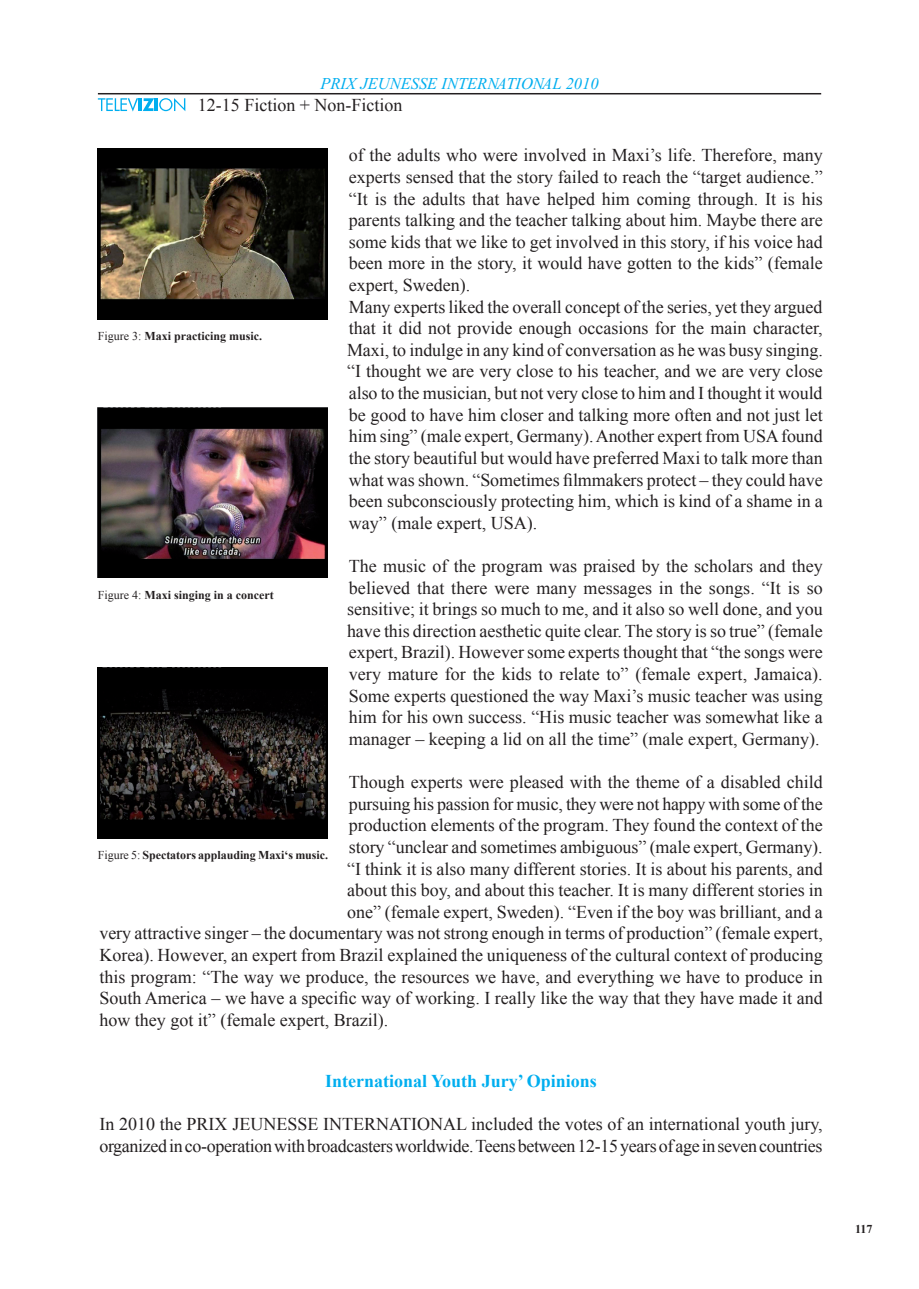
<style>
.page{position:relative;width:919px;height:1289px;background:#fff}
.page>*{position:absolute;margin:0;border:0;box-sizing:border-box;transform-origin:0 0}
.t1{font:18px/21.6px "Times New Roman";color:#231f20}
.t2{font:18px/21.6px "Times New Roman";letter-spacing:-.02em;color:#231f20}
.t3{font:700 18px "Times New Roman";color:#00aeef}
.t4{font:italic 16.5px "Times New Roman CE";color:#00aeef}
.t5{font:700 12px "Times New Roman";color:#231f20}
.s1{font-weight:400}
</style>
<div class="page">
<hr style="left:98px;top:93px;width:723px;height:1px;background:#231f20">
<svg style="left:98px;top:98px;width:87px;height:14px"></svg>
<img style="left:98px;top:407px;width:229px;height:170px">
<img style="left:98px;top:149px;width:229px;height:170px">
<img style="left:98px;top:668px;width:229px;height:170px">
<p class="t4" style="left:320px;top:74px;width:280px">PRIX JEUNESSE INTERNATIONAL 2010</p>
<p class="t1" style="left:198px;top:94px;width:206px">12-15 Fiction + Non-Fiction</p>
<p class="t1" style="left:347px;top:144px;width:477px">of the adults who were involved in Maxi’s life. Therefore, many experts sensed that the story failed to reach the “target audience.” “It is the adults that have helped him coming through. It is his parents talking and the teacher talking about him. Maybe there are some kids that we like to get involved in this story, if his voice had been more in the story, it would have gotten to the kids” (female expert, Sweden).<br>Many experts liked the overall concept of the series, yet they argued that it did not provide enough occasions for the main character, Maxi, to indulge in any kind of conversation as he was busy singing. “I thought we are very close to his teacher, and we are very close also to the musician, but not very close to him and I thought it would be good to have him closer and talking more often and not just let him sing” (male expert, Germany). Another expert from USA found the story beautiful but would have preferred Maxi to talk more than what was shown. “Sometimes filmmakers protect – they could have been subconsciously protecting him, which is kind of a shame in a way” (male expert, USA).</p>
<p class="t1" style="left:347px;top:555px;width:477px;text-align:justify">The music of the program was praised by the scholars and they believed that there were many messages in the songs. “It is so sensitive; it brings so much to me, and it also so well done, and you have this direction aesthetic quite clear. The story is so true” (female expert, Brazil). However some experts thought that “the songs were very mature for the kids to relate to” (female expert, Jamaica).<br>Some experts questioned the way Maxi’s music teacher was using him for his own success. “His music teacher was somewhat like a manager – keeping a lid on all the time” (male expert, Germany).</p>
<p class="t1" style="left:349px;top:771px;width:475px">Though experts were pleased with the theme of a disabled child</p>
<p class="t1" style="left:349px;top:792px;width:475px">pursuing his passion for music, they were not happy with some of the</p>
<p class="t1" style="left:349px;top:814px;width:475px">production elements of the program. They found the context of the</p>
<p class="t1" style="left:349px;top:835px;width:475px">story “unclear and sometimes ambiguous” (male expert, Germany).</p>
<p class="t1" style="left:347px;top:857px;width:477px">“I think it is also many different stories. It is about his parents, and</p>
<p class="t1" style="left:347px;top:879px;width:477px">about this boy, and about this teacher. It is many different stories in</p>
<p class="t1" style="left:347px;top:900px;width:477px">one” (female expert, Sweden). “Even if the boy was brilliant, and a</p>
<p class="t1" style="left:99px;top:922px;width:725px">very attractive singer – the documentary was not strong enough in terms of production” (female expert,</p>
<p class="t1" style="left:99px;top:943px;width:724px">Korea). However, an expert from Brazil explained the uniqueness of the cultural context of producing</p>
<p class="t1" style="left:99px;top:965px;width:724px">this program: “The way we produce, the resources we have, and everything we have to produce in</p>
<p class="t1" style="left:99px;top:987px;width:724px">South America – we have a specific way of working. I really like the way that they have made it and</p>
<p class="t1" style="left:99px;top:1008px;width:290px">how they got it” (female expert, Brazil).</p>
<p class="t5" style="left:98px;top:328px;width:166px"><span class="s1">Figure 3:</span> Maxi practicing music.</p>
<p class="t5" style="left:98px;top:586px;width:178px"><span class="s1">Figure 4:</span> Maxi singing in a concert</p>
<p class="t5" style="left:98px;top:847px;width:232px"><span class="s1">Figure 5:</span> Spectators applauding Maxi‘s music.</p>
<p class="t3" style="left:325px;top:1068px;width:273px">International Youth Jury’ Opinions</p>
<p class="t2" style="left:99px;top:1113px;width:724px">In 2010 the PRIX JEUNESSE INTERNATIONAL included the votes of an international youth jury, organized in co-operation with broadcasters worldwide. Teens between 12-15 years of age in seven countries</p>
<p class="t5" style="left:854px;top:1220px;width:19px">117</p>
</div>
